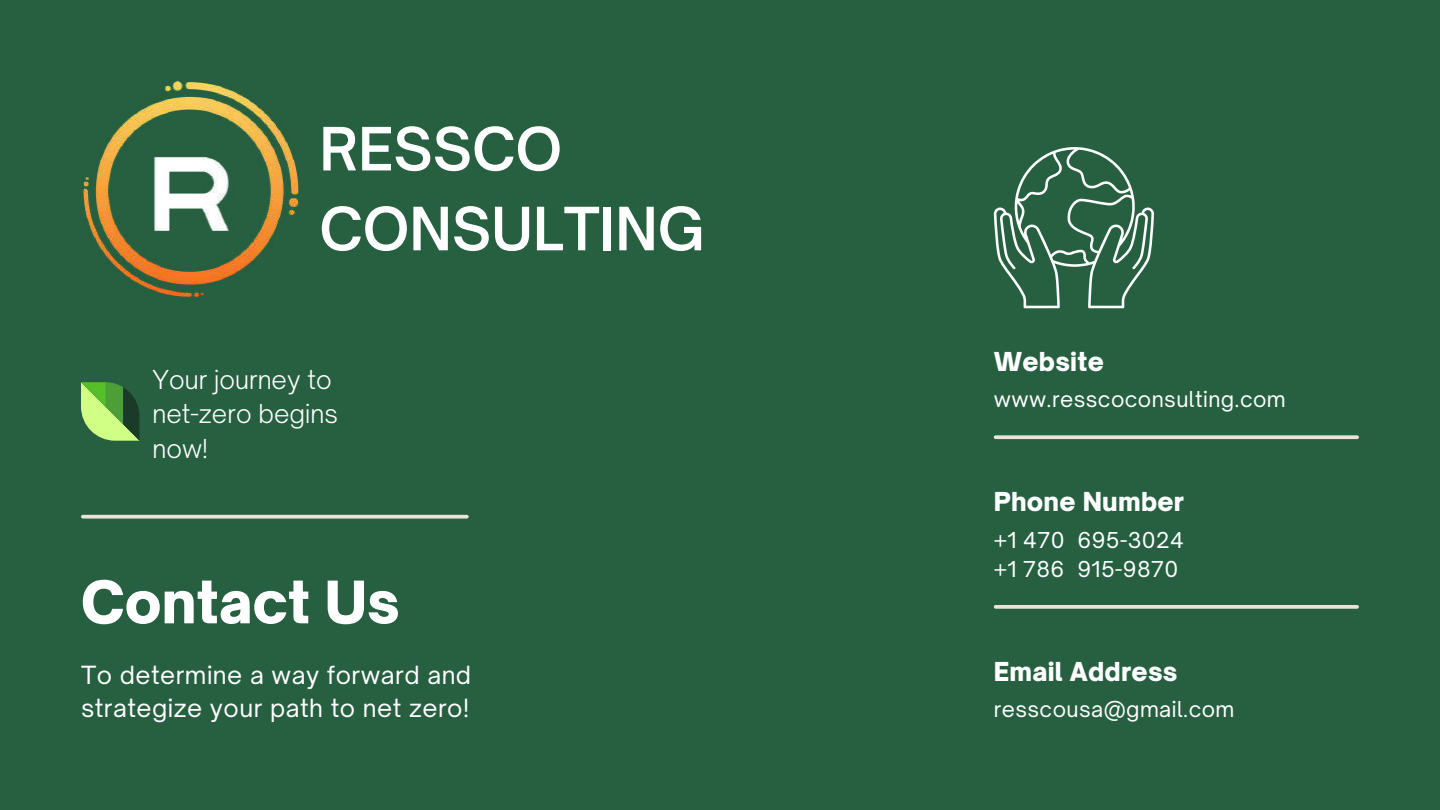
<style>
.page{position:relative;width:1440px;height:810px;background:#266041}
.page>*{position:absolute;margin:0;border:0;box-sizing:border-box;transform-origin:0 0}
.t1{font:600 57.1px/79.9px "Open Sauce One";color:#fff}
.t2{font:900 56px "Open Sauce One";color:#fff}
.t3{font:300 25px/34.5px "Open Sauce One";color:#fff}
.t4{font:900 25px "Open Sauce One";letter-spacing:.01em;color:#fff}
.t5{font:24px/33px "Open Sauce One";letter-spacing:.02em;color:#fff}
.t6{font:21px/29.2px "Open Sauce One";letter-spacing:.02em;color:#fff}
</style>
<div class="page">
<svg style="left:996px;top:435px;width:361px;height:4px"></svg>
<svg style="left:996px;top:605px;width:361px;height:4px"></svg>
<svg style="left:81px;top:382px;width:58px;height:59px"></svg>
<img style="left:81px;top:81px;width:218px;height:216px">
<svg style="left:994px;top:147px;width:160px;height:161px"></svg>
<svg style="left:83px;top:515px;width:384px;height:4px;fill:#e8e4da"></svg>
<h1 class="t1" style="left:319px;top:109px;width:387px">RESSCO<br>CONSULTING</h1>
<p class="t3" style="left:153px;top:362px;width:187px">Your journey to net-zero begins now!</p>
<h2 class="t2" style="left:81px;top:567px;width:320px">Contact Us</h2>
<p class="t5" style="left:81px;top:658px;width:392px">To determine a way forward and strategize your path to net zero!</p>
<p class="t4" style="left:994px;top:346px;width:112px">Website</p>
<p class="t6" style="left:994px;top:385px;width:294px">www.resscoconsulting.com</p>
<p class="t4" style="left:994px;top:486px;width:192px">Phone Number</p>
<p class="t6" style="left:994px;top:525px;width:192px">+1 470 695-3024 +1 786 915-9870</p>
<p class="t4" style="left:994px;top:656px;width:185px">Email Address</p>
<p class="t6" style="left:994px;top:695px;width:242px">resscousa@gmail.com</p>
</div>
